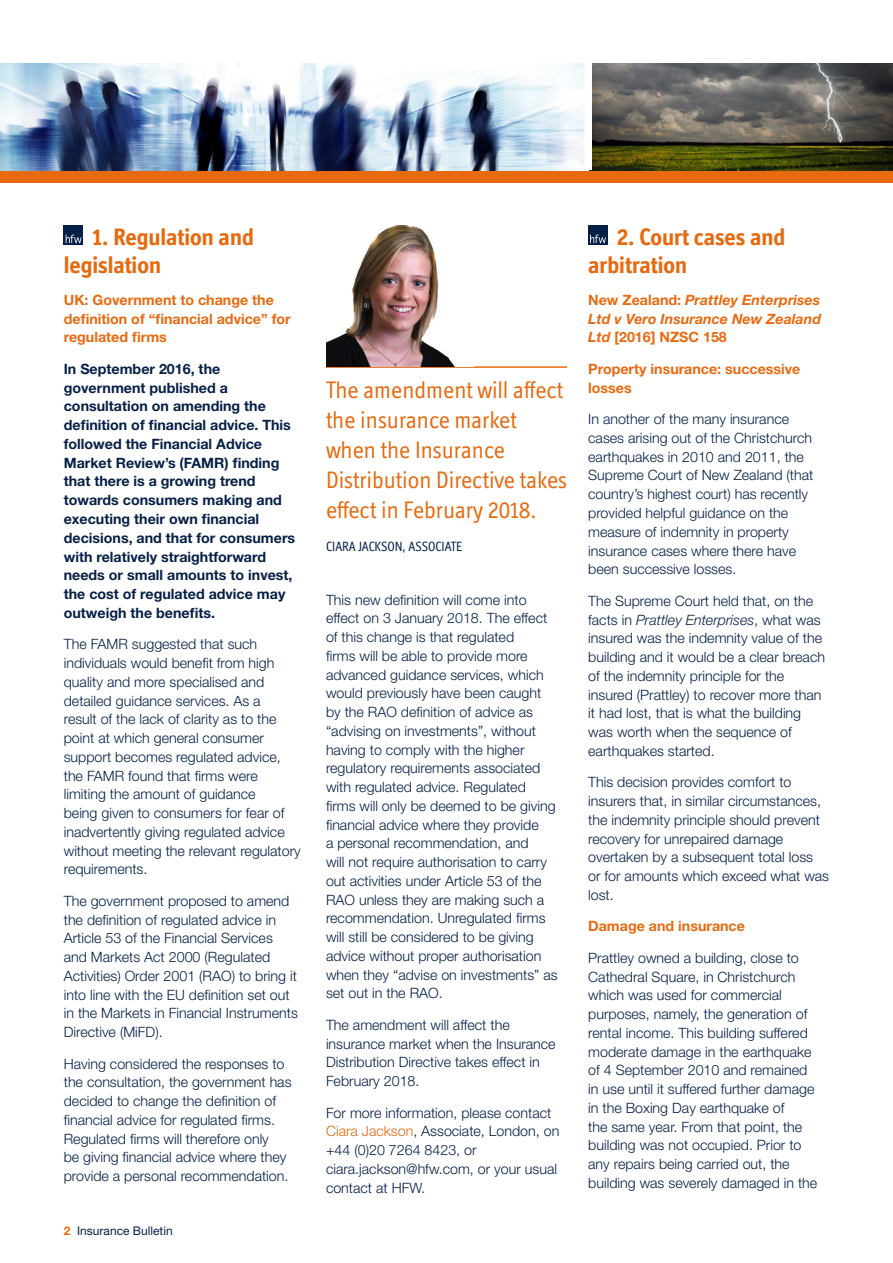
<style>
.page{position:relative;width:893px;height:1263px;background:#fff}
.page>*{position:absolute;margin:0;border:0;box-sizing:border-box;transform-origin:0 0}
.t1{font:24px/30px "Officina Display ITC Std";color:#e76a10}
.t2{font:700 24px/28.8px "Officina Display ITC Std";color:#e76a10}
.t3{font:300 14.25px/18.8px "Helvetica Neue LT Std";color:#062047}
.t4{font:700 14.25px/18.8px "Helvetica Neue LT Std";color:#062047}
.t5{font:700 14.25px/18.8px "Helvetica Neue LT Std";color:#e76a10}
.t6{font:italic 700 14.25px/18.8px "Helvetica Neue LT Std";color:#e76a10;text-align:justify}
.t7{font:13.5px "Officina Display ITC Std";color:#062047}
.t8{font:12px "Helvetica Neue LT Std";color:#062047}
.s1{font-weight:700;color:#e76a10}
.s2{color:#e76a10}
.s3{font-style:normal}
.s4{font-style:italic}
</style>
<div class="page">
<div style="left:64px;top:225px;width:19px;height:19px;background:#062047"></div>
<svg style="left:66px;top:235px;width:16px;height:8px"></svg>
<div style="left:588px;top:225px;width:19px;height:19px;background:#062047"></div>
<svg style="left:590px;top:235px;width:16px;height:8px"></svg>
<div style="left:0;top:170px;width:893px;height:13px;background:#e76a10"></div>
<img style="left:0;top:64px;width:893px;height:106px">
<div style="left:584px;top:47px;width:8px;height:123px;background:#fff"></div>
<hr style="left:326px;top:366px;width:241px;height:2px;background:#e76a10">
<img style="left:326px;top:225px;width:129px;height:141px">
<h1 class="t2" style="left:64px;top:222px;width:192px;text-indent:29px">1. Regulation and legislation</h1>
<p class="t5" style="left:64px;top:290px;width:228px">UK: Government to change the definition of “financial advice” for regulated firms</p>
<p class="t4" style="left:64px;top:359px;width:233px">In September 2016, the government published a consultation on amending the definition of financial advice. This followed the Financial Advice<br>Market Review’s (FAMR) finding that there is a growing trend towards consumers making and executing their own financial decisions, and that for consumers with relatively straightforward needs or small amounts to invest, the cost of regulated advice may outweigh the benefits.</p>
<p class="t3" style="left:64px;top:634px;width:239px">The FAMR suggested that such individuals would benefit from high quality and more specialised and detailed guidance services. As a<br>result of the lack of clarity as to the point at which general consumer support becomes regulated advice, the FAMR found that firms were limiting the amount of guidance<br>being given to consumers for fear of inadvertently giving regulated advice without meeting the relevant regulatory requirements.</p>
<p class="t3" style="left:64px;top:891px;width:236px">The government proposed to amend the definition of regulated advice in Article 53 of the Financial Services and Markets Act 2000 (Regulated Activities) Order 2001 (RAO) to bring it into line with the EU definition set out in the Markets in Financial Instruments Directive (MiFD).</p>
<p class="t3" style="left:64px;top:1054px;width:229px">Having considered the responses to the consultation, the government has decided to change the definition of financial advice for regulated firms.<br>Regulated firms will therefore only<br>be giving financial advice where they provide a personal recommendation.</p>
<p class="t8" style="left:64px;top:1224px;width:110px"><span class="s1">2</span> Insurance Bulletin</p>
<h1 class="t1" style="left:326px;top:374px;width:243px">The amendment will affect the insurance market when the Insurance<br>Distribution Directive takes effect in February 2018.</h1>
<p class="t7" style="left:326px;top:538px;width:138px">CIARA JACKSON, ASSOCIATE</p>
<p class="t3" style="left:326px;top:590px;width:233px">This new definition will come into effect on 3 January 2018. The effect of this change is that regulated<br>firms will be able to provide more advanced guidance services, which would previously have been caught by the RAO definition of advice as “advising on investments”, without having to comply with the higher regulatory requirements associated with regulated advice. Regulated firms will only be deemed to be giving financial advice where they provide<br>a personal recommendation, and<br>will not require authorisation to carry out activities under Article 53 of the RAO unless they are making such a recommendation. Unregulated firms will still be considered to be giving advice without proper authorisation when they “advise on investments” as set out in the RAO.</p>
<p class="t3" style="left:326px;top:1015px;width:231px">The amendment will affect the insurance market when the Insurance<br>Distribution Directive takes effect in<br>February 2018.</p>
<p class="t3" style="left:326px;top:1103px;width:235px">For more information, please contact<br><span class="s2">Ciara Jackson</span>, Associate, London, on +44 (0)20 7264 8423, or ciara.jackson@hfw.com, or your usual contact at HFW.</p>
<h1 class="t2" style="left:588px;top:222px;width:199px;text-indent:29px">2. Court cases and arbitration</h1>
<p class="t6" style="left:588px;top:290px;width:234px"><span class="s3">New Zealand:</span> Prattley Enterprises Ltd v Vero Insurance New Zealand Ltd <span class="s3">[2016] NZSC 158</span></p>
<p class="t5" style="left:588px;top:359px;width:214px">Property insurance: successive losses</p>
<p class="t3" style="left:588px;top:409px;width:227px">In another of the many insurance cases arising out of the Christchurch earthquakes in 2010 and 2011, the Supreme Court of New Zealand (that country’s highest court) has recently provided helpful guidance on the measure of indemnity in property insurance cases where there have been successive losses.</p>
<p class="t3" style="left:588px;top:591px;width:238px">The Supreme Court held that, on the facts in <span class="s4">Prattley Enterprises</span>, what was insured was the indemnity value of the building and it would be a clear breach of the indemnity principle for the insured (Prattley) to recover more than it had lost, that is what the building was worth when the sequence of earthquakes started.</p>
<p class="t3" style="left:588px;top:772px;width:242px">This decision provides comfort to insurers that, in similar circumstances, the indemnity principle should prevent recovery for unrepaired damage overtaken by a subsequent total loss<br>or for amounts which exceed what was lost.</p>
<p class="t5" style="left:588px;top:916px;width:158px">Damage and insurance</p>
<p class="t3" style="left:588px;top:948px;width:231px">Prattley owned a building, close to Cathedral Square, in Christchurch which was used for commercial purposes, namely, the generation of rental income. This building suffered moderate damage in the earthquake of 4 September 2010 and remained in use until it suffered further damage in the Boxing Day earthquake of<br>the same year. From that point, the building was not occupied. Prior to any repairs being carried out, the building was severely damaged in the</p>
</div>
